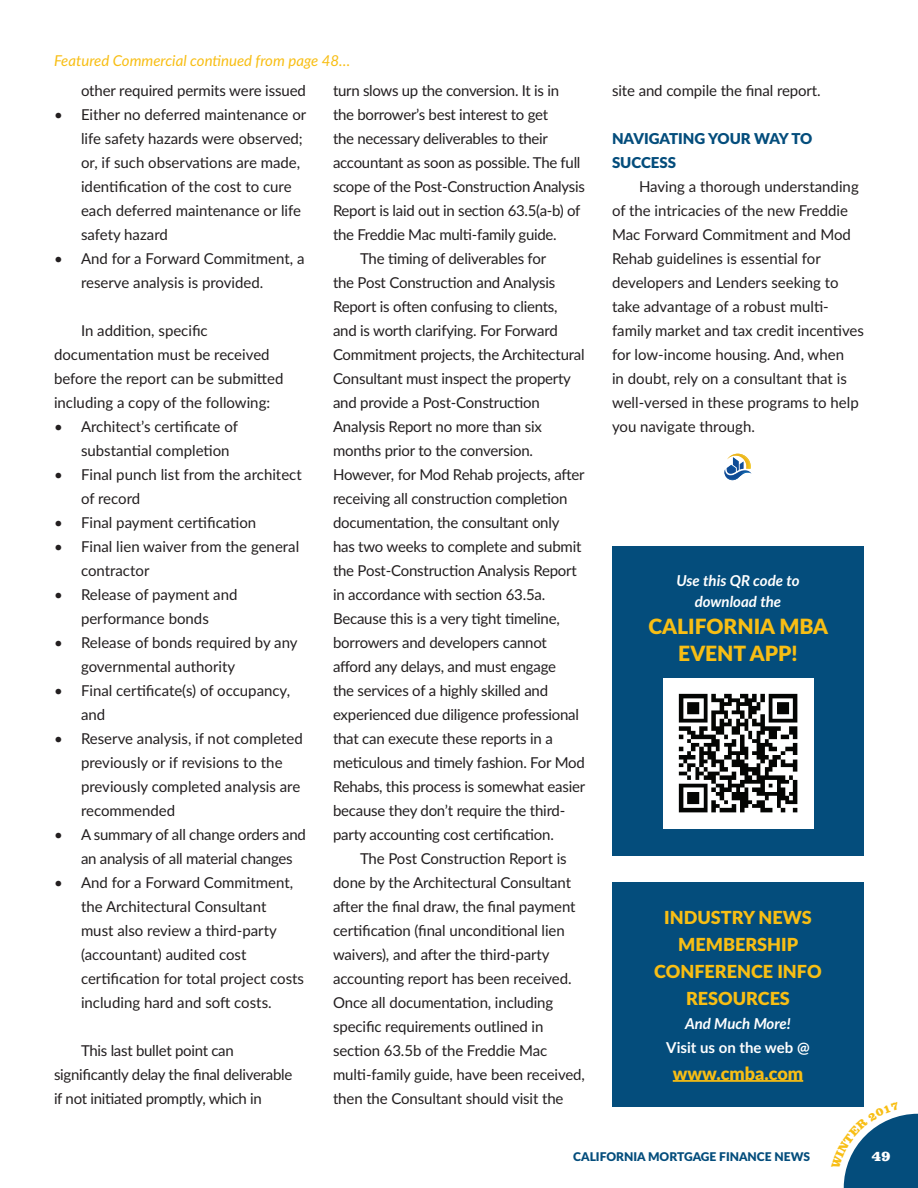
<style>
.page{position:relative;width:918px;height:1188px;background:#fff}
.page>*{position:absolute;margin:0;border:0;box-sizing:border-box;transform-origin:0 0}
.t1{font:900 21px/27px "Lato";color:#f8be14;text-align:center}
.t2{font:900 18px/27px "Lato";color:#f8be14;text-align:center}
.t3{font:15px/24px "Lato";letter-spacing:-.01em;color:#231f20}
.t4{font:italic 15px "Lato";color:#f8be14}
.t5{font:italic 700 15px/21px "Lato";color:#fff;text-align:center}
.t6{font:900 15px/24px "Lato";color:#044d7c}
.t7{font:700 15px "Lato";color:#fff}
.t8{font:900 15px "Clarendon BT";color:#fff}
.t9{font:900 12px "Lato";color:#044d7c}
</style>
<div class="page">
<svg style="left:726px;top:454px;width:25px;height:15px"></svg>
<img style="left:724px;top:469px;width:28px;height:7px">
<img style="left:725px;top:472px;width:16px;height:8px">
<div style="left:612px;top:883px;width:252px;height:224px;background:#044d7c"></div>
<hr style="left:673px;top:1080px;width:130px;height:2px;background:#f8be14">
<div style="left:612px;top:546px;width:252px;height:310px;background:#044d7c"></div>
<img style="left:663px;top:679px;width:150px;height:150px">
<svg style="left:843px;top:1113px;width:75px;height:75px"></svg>
<p class="t4" style="left:54px;top:50px;width:298px">Featured Commercial continued from page 48…</p>
<p class="t3" style="left:81px;top:78px;width:226px">other required permits were issued</p>
<p class="t3" style="left:81px;top:102px;width:227px;text-indent:-27px">• Either no deferred maintenance or life safety hazards were observed; or, if such observations are made, identification of the cost to cure each deferred maintenance or life safety hazard</p>
<p class="t3" style="left:81px;top:246px;width:225px;text-indent:-27px">• And for a Forward Commitment, a reserve analysis is provided.</p>
<p class="t3" style="left:54px;top:318px;width:231px;text-indent:27px">In addition, specific documentation must be received before the report can be submitted including a copy of the following:</p>
<p class="t3" style="left:81px;top:414px;width:158px;text-indent:-27px">• Architect’s certificate of substantial completion</p>
<p class="t3" style="left:81px;top:462px;width:222px;text-indent:-27px">• Final punch list from the architect of record</p>
<p class="t3" style="left:54px;top:510px;width:204px">• Final payment certification</p>
<p class="t3" style="left:81px;top:534px;width:220px;text-indent:-27px">• Final lien waiver from the general contractor</p>
<p class="t3" style="left:54px;top:582px;width:185px;text-align:center">• Release of payment and performance bonds</p>
<p class="t3" style="left:81px;top:630px;width:218px;text-indent:-27px">• Release of bonds required by any governmental authority</p>
<p class="t3" style="left:81px;top:678px;width:211px;text-indent:-27px">• Final certificate(s) of occupancy, and</p>
<p class="t3" style="left:81px;top:726px;width:223px;text-indent:-27px">• Reserve analysis, if not completed previously or if revisions to the previously completed analysis are recommended</p>
<p class="t3" style="left:81px;top:822px;width:226px;text-indent:-27px">• A summary of all change orders and an analysis of all material changes</p>
<p class="t3" style="left:81px;top:870px;width:225px;text-indent:-27px">• And for a Forward Commitment, the Architectural Consultant<br>must also review a third-party (accountant) audited cost certification for total project costs including hard and soft costs.</p>
<p class="t3" style="left:54px;top:1038px;width:240px;text-indent:27px">This last bullet point can significantly delay the final deliverable if not initiated promptly, which in</p>
<p class="t3" style="left:333px;top:78px;width:228px">turn slows up the conversion. It is in</p>
<p class="t3" style="left:333px;top:102px;width:217px">the borrower’s best interest to get</p>
<p class="t3" style="left:333px;top:126px;width:217px">the necessary deliverables to their</p>
<p class="t3" style="left:333px;top:150px;width:249px">accountant as soon as possible. The full</p>
<p class="t3" style="left:333px;top:174px;width:253px">scope of the Post-Construction Analysis</p>
<p class="t3" style="left:333px;top:198px;width:249px">Report is laid out in section 63.5(a-b) of</p>
<p class="t3" style="left:333px;top:222px;width:225px">the Freddie Mac multi-family guide.</p>
<p class="t3" style="left:360px;top:246px;width:188px">The timing of deliverables for</p>
<p class="t3" style="left:333px;top:270px;width:224px">the Post Construction and Analysis</p>
<p class="t3" style="left:333px;top:294px;width:226px">Report is often confusing to clients,</p>
<p class="t3" style="left:333px;top:318px;width:226px">and is worth clarifying. For Forward</p>
<p class="t3" style="left:333px;top:342px;width:253px">Commitment projects, the Architectural</p>
<p class="t3" style="left:333px;top:366px;width:240px">Consultant must inspect the property</p>
<p class="t3" style="left:333px;top:390px;width:208px">and provide a Post-Construction</p>
<p class="t3" style="left:333px;top:414px;width:210px">Analysis Report no more than six</p>
<p class="t3" style="left:333px;top:438px;width:202px">months prior to the conversion.</p>
<p class="t3" style="left:333px;top:462px;width:253px">However, for Mod Rehab projects, after</p>
<p class="t3" style="left:333px;top:486px;width:236px">receiving all construction completion</p>
<p class="t3" style="left:333px;top:510px;width:228px">documentation, the consultant only</p>
<p class="t3" style="left:333px;top:534px;width:250px">has two weeks to complete and submit</p>
<p class="t3" style="left:333px;top:558px;width:245px">the Post-Construction Analysis Report</p>
<p class="t3" style="left:333px;top:582px;width:214px">in accordance with section 63.5a.</p>
<p class="t3" style="left:333px;top:606px;width:228px">Because this is a very tight timeline,</p>
<p class="t3" style="left:333px;top:630px;width:215px">borrowers and developers cannot</p>
<p class="t3" style="left:333px;top:654px;width:225px">afford any delays, and must engage</p>
<p class="t3" style="left:333px;top:678px;width:217px">the services of a highly skilled and</p>
<p class="t3" style="left:333px;top:702px;width:248px">experienced due diligence professional</p>
<p class="t3" style="left:333px;top:726px;width:221px">that can execute these reports in a</p>
<p class="t3" style="left:333px;top:750px;width:253px">meticulous and timely fashion. For Mod</p>
<p class="t3" style="left:333px;top:774px;width:254px">Rehabs, this process is somewhat easier</p>
<p class="t3" style="left:333px;top:798px;width:234px">because they don’t require the third-</p>
<p class="t3" style="left:333px;top:822px;width:222px">party accounting cost certification.</p>
<p class="t3" style="left:360px;top:846px;width:208px">The Post Construction Report is</p>
<p class="t3" style="left:333px;top:870px;width:240px">done by the Architectural Consultant</p>
<p class="t3" style="left:333px;top:894px;width:244px">after the final draw, the final payment</p>
<p class="t3" style="left:333px;top:918px;width:233px">certification (final unconditional lien</p>
<p class="t3" style="left:333px;top:942px;width:218px">waivers), and after the third-party</p>
<p class="t3" style="left:333px;top:966px;width:240px">accounting report has been received.</p>
<p class="t3" style="left:333px;top:990px;width:222px">Once all documentation, including</p>
<p class="t3" style="left:333px;top:1014px;width:212px">specific requirements outlined in</p>
<p class="t3" style="left:333px;top:1038px;width:216px">section 63.5b of the Freddie Mac</p>
<p class="t3" style="left:333px;top:1062px;width:253px">multi-family guide, have been received,</p>
<p class="t3" style="left:333px;top:1086px;width:232px">then the Consultant should visit the</p>
<p class="t3" style="left:612px;top:78px;width:210px">site and compile the final report.</p>
<p class="t6" style="left:612px;top:126px;width:202px">NAVIGATING YOUR WAY TO<br>SUCCESS</p>
<p class="t3" style="left:612px;top:174px;width:253px;text-indent:27px">Having a thorough understanding of the intricacies of the new Freddie Mac Forward Commitment and Mod Rehab guidelines is essential for developers and Lenders seeking to take advantage of a robust multi&shy;family market and tax credit incentives for low-income housing. And, when<br>in doubt, rely on a consultant that is well-versed in these programs to help you navigate through.</p>
<p class="t5" style="left:676px;top:569px;width:125px">Use this QR code to download the</p>
<h1 class="t1" style="left:648px;top:611px;width:181px">CALIFORNIA MBA<br>EVENT APP!</h1>
<p class="t2" style="left:654px;top:903px;width:169px">INDUSTRY NEWS<br>MEMBERSHIP<br>CONFERENCE INFO<br>RESOURCES</p>
<p class="t5" style="left:685px;top:1012px;width:107px">And Much More!</p>
<p class="t7" style="left:666px;top:1036px;width:145px">Visit us on the web @</p>
<p class="t2" style="left:673px;top:1059px;width:132px">www.cmba.com</p>
<p class="t9" style="left:573px;top:1148px;width:238px">CALIFORNIA MORTGAGE FINANCE NEWS</p>
<p class="t8" style="left:872px;top:1147px;width:21px">49</p>
</div>
